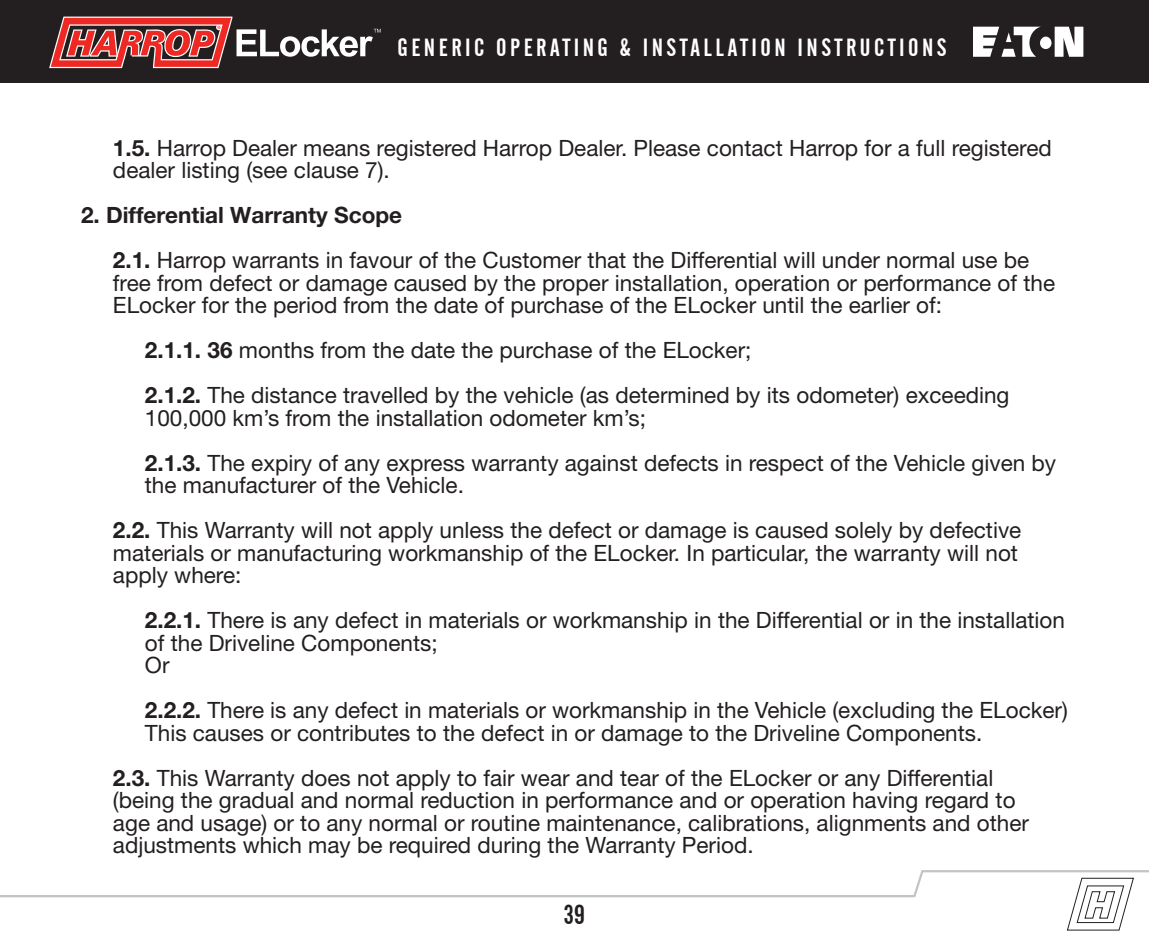
<style>
.page{position:relative;width:1149px;height:944px;background:#fff}
.page>*{position:absolute;margin:0;border:0;box-sizing:border-box;transform-origin:0 0}
.t1{font:27px "Alternate Gothic No 2 BT";color:#231f20}
.t2{font:24.75px "Alternate Gothic No 2 BT";letter-spacing:.14em;color:#fff}
.t3{font:22.5px/22.5px "Helvetica Neue LT Std";color:#231f20}
.t4{font:700 22.5px "Helvetica Neue";color:#231f20}
.s1{font-family:"Helvetica Neue";font-weight:700}
</style>
<div class="page">
<div style="left:0;top:0;width:1148px;height:83px;background:#231f20"></div>
<svg style="left:973px;top:27px;width:109px;height:30px"></svg>
<svg style="left:1067px;top:878px;width:66px;height:52px"></svg>
<hr style="left:0;top:895px;width:913px;height:2px;background:#c2c3c6">
<hr style="left:921px;top:870px;width:227px;height:2px;background:#c2c3c6">
<svg style="left:911px;top:870px;width:14px;height:28px"></svg>
<svg style="left:49px;top:17px;width:331px;height:51px"></svg>
<p class="t2" style="left:397px;top:34px;width:550px">GENERIC OPERATING &amp; INSTALLATION INSTRUCTIONS</p>
<p class="t3" style="left:113px;top:136px;width:940px"><span class="s1">1.5.</span> Harrop Dealer means registered Harrop Dealer. Please contact Harrop for a full registered dealer listing (see clause 7).</p>
<p class="t4" style="left:81px;top:201px;width:322px">2. Differential Warranty Scope</p>
<p class="t3" style="left:113px;top:249px;width:943px"><span class="s1">2.1.</span> Harrop warrants in favour of the Customer that the Differential will under normal use be free from defect or damage caused by the proper installation, operation or performance of the<br>ELocker for the period from the date of purchase of the ELocker until the earlier of:</p>
<p class="t3" style="left:145px;top:339px;width:608px"><span class="s1">2.1.1. 36</span> months from the date the purchase of the ELocker;</p>
<p class="t3" style="left:145px;top:384px;width:865px"><span class="s1">2.1.2.</span> The distance travelled by the vehicle (as determined by its odometer) exceeding<br>100,000 km’s from the installation odometer km’s;</p>
<p class="t3" style="left:145px;top:451px;width:912px"><span class="s1">2.1.3.</span> The expiry of any express warranty against defects in respect of the Vehicle given by the manufacturer of the Vehicle.</p>
<p class="t3" style="left:113px;top:519px;width:909px"><span class="s1">2.2.</span> This Warranty will not apply unless the defect or damage is caused solely by defective materials or manufacturing workmanship of the ELocker. In particular, the warranty will not apply where:</p>
<p class="t3" style="left:145px;top:609px;width:921px"><span class="s1">2.2.1.</span> There is any defect in materials or workmanship in the Differential or in the installation of the Driveline Components;</p>
<p class="t3" style="left:145px;top:654px;width:26px">Or</p>
<p class="t3" style="left:145px;top:699px;width:924px"><span class="s1">2.2.2.</span> There is any defect in materials or workmanship in the Vehicle (excluding the ELocker)<br>This causes or contributes to the defect in or damage to the Driveline Components.</p>
<p class="t3" style="left:113px;top:766px;width:917px"><span class="s1">2.3.</span> This Warranty does not apply to fair wear and tear of the ELocker or any Differential (being the gradual and normal reduction in performance and or operation having regard to age and usage) or to any normal or routine maintenance, calibrations, alignments and other adjustments which may be required during the Warranty Period.</p>
<p class="t1" style="left:564px;top:900px;width:23px">39</p>
</div>
